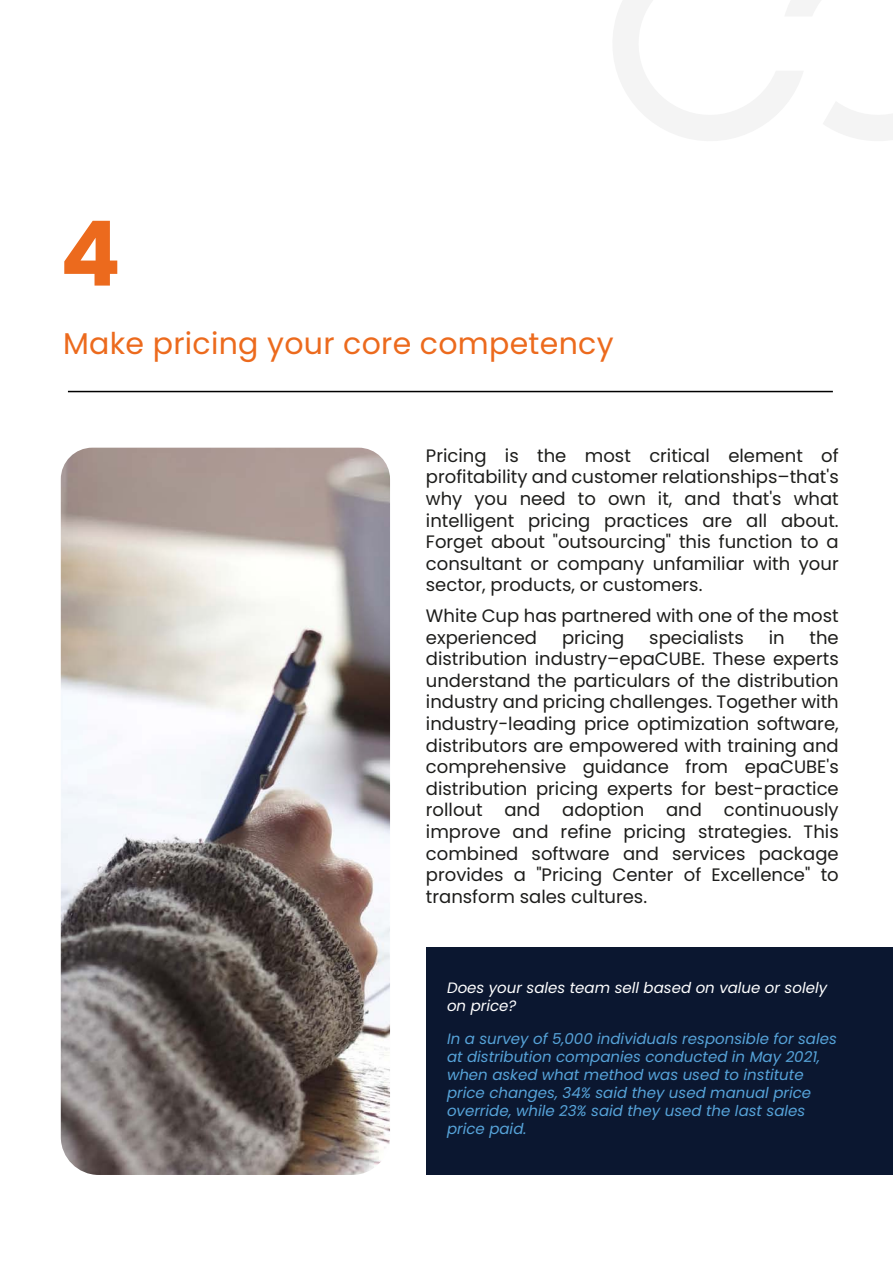
<style>
.page{position:relative;width:893px;height:1263px;background:#fff}
.page>*{position:absolute;margin:0;border:0;box-sizing:border-box;transform-origin:0 0}
.t1{font:700 90px "Poppins";color:#ec6a1d}
.t2{font:30px "Poppins";letter-spacing:.01em;color:#ec6a1d}
.t3{font:18px/21.6px "Poppins";color:#1d1d1b;text-align:justify}
.t4{font:italic 15px/18px "Poppins";color:#56a3d9}
.t5{font:italic 15px/18px "Poppins";color:#fff}
</style>
<div class="page">
<img style="left:61px;top:448px;width:329px;height:727px">
<svg style="left:613px;top:0;width:280px;height:141px"></svg>
<hr style="left:68px;top:391px;width:765px;height:1px;background:#000">
<div style="left:426px;top:947px;width:467px;height:228px;background:#0b1730"></div>
<h1 class="t1" style="left:60px;top:202px;width:62px">4</h1>
<h2 class="t2" style="left:63px;top:326px;width:552px">Make pricing your core competency</h2>
<p class="t3" style="left:426px;top:445px;width:414px">Pricing is the most critical element of profitability and customer relationships–that's why you need to own it, and that's what intelligent pricing practices are all about.<br>Forget about "outsourcing" this function to a consultant or company unfamiliar with your sector, products, or customers.</p>
<p class="t3" style="left:426px;top:605px;width:414px">White Cup has partnered with one of the most experienced</p>
<p class="t3" style="left:562px;top:627px;width:64px">pricing</p>
<p class="t3" style="left:649px;top:627px;width:96px">specialists</p>
<p class="t3" style="left:769px;top:627px;width:17px">in</p>
<p class="t3" style="left:426px;top:627px;width:414px;text-indent:384px">the distribution industry–epaCUBE. These experts understand the particulars of the distribution industry and pricing challenges. Together with industry-leading price optimization software, distributors are empowered with training and comprehensive guidance from epaCUBE's distribution pricing experts for best-practice rollout and adoption and continuously improve and refine pricing strategies. This combined software and services package provides a "Pricing Center of Excellence" to transform sales cultures.</p>
<p class="t5" style="left:447px;top:978px;width:382px">Does your sales team sell based on value or solely on price?</p>
<p class="t4" style="left:447px;top:1030px;width:391px">In a survey of 5,000 individuals responsible for sales at distribution companies conducted in May 2021, when asked what method was used to institute price changes, 34% said they used manual price override, while 23% said they used the last sales price paid.</p>
</div>
